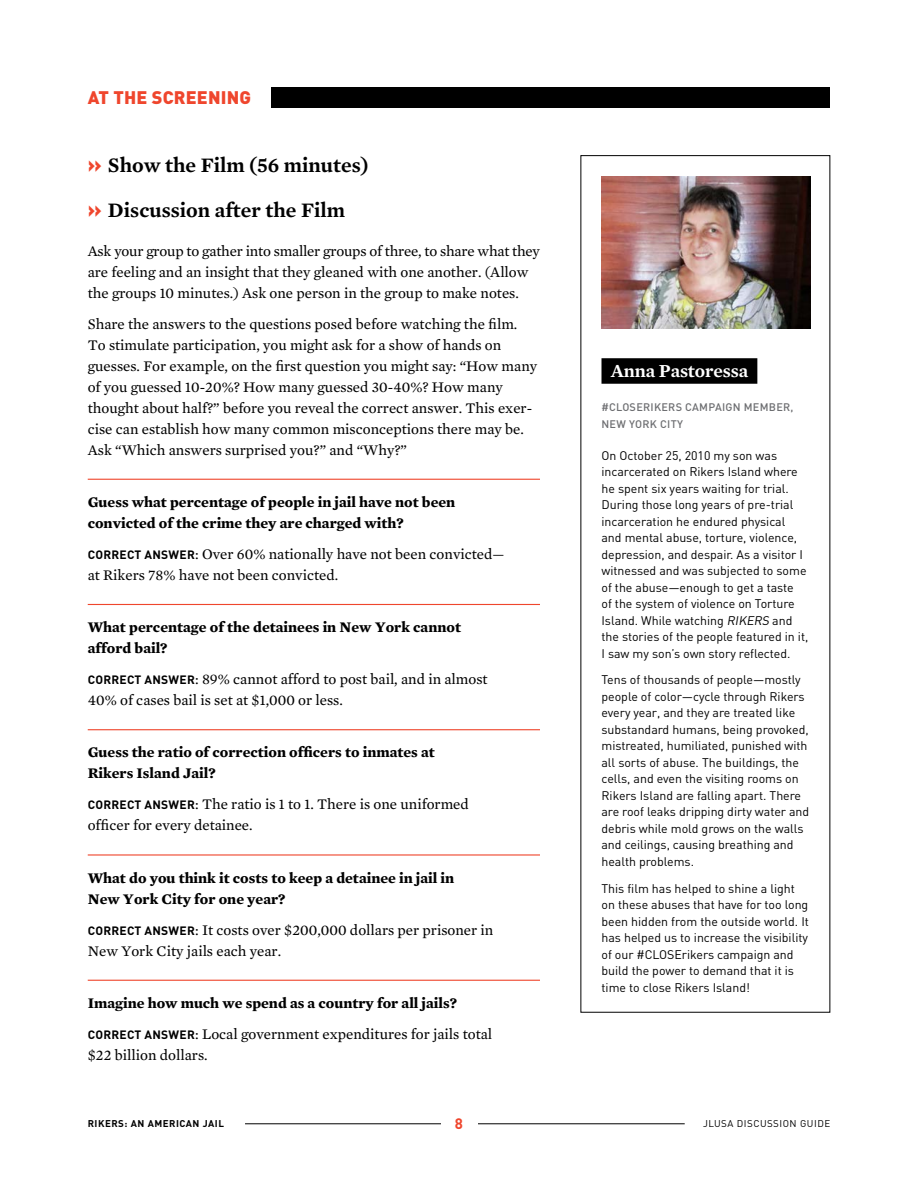
<style>
.page{position:relative;width:918px;height:1188px;background:#fff}
.page>*{position:absolute;margin:0;border:0;box-sizing:border-box;transform-origin:0 0}
.t1{font:600 21px/45px "Mercury Text G2";color:#000}
.t2{font:600 18.75px "Mercury Text G2";letter-spacing:-.01em;color:#fff}
.t3{font:900 18px "DIN";letter-spacing:.01em;color:#ef462d}
.t4{font:15px/21px "Mercury Text G2";color:#000}
.t5{font:700 15px/21px "Mercury Text G2";color:#000}
.t6{font:700 15px "DIN";color:#ef462d}
.t7{font:12.3px/16.5px "DIN";color:#000}
.t8{font:500 10.8px/16.5px "DIN";letter-spacing:.025em;color:#6d6e71}
.t9{font:700 9.75px "DIN";letter-spacing:.05em;color:#000}
.t10{font:9.75px "DIN";letter-spacing:.05em;color:#000}
.s1{font-family:"DIN";font-weight:900;color:#ef462d}
.s2{font-family:"DIN";font-weight:700;font-size:12px}
.s3{font-family:"DIN";font-size:12px}
.s4{font-weight:400}
.s5{font-style:italic}
</style>
<div class="page">
<hr style="left:245px;top:1123px;width:440px;height:1px;background:#000">
<div style="left:441px;top:1112px;width:36px;height:24px;background:#fff"></div>
<hr style="left:88px;top:479px;width:452px;height:1px;background:#ef462d">
<hr style="left:88px;top:604px;width:452px;height:1px;background:#ef462d">
<hr style="left:88px;top:729px;width:452px;height:1px;background:#ef462d">
<hr style="left:88px;top:854px;width:452px;height:2px;background:#ef462d">
<hr style="left:88px;top:980px;width:452px;height:1px;background:#ef462d">
<div style="left:271px;top:88px;width:559px;height:20px;background:#000"></div>
<div style="left:602px;top:358px;width:155px;height:26px;background:#000"></div>
<img style="left:602px;top:176px;width:209px;height:153px">
<h3 class="t3" style="left:88px;top:86px;width:165px">AT THE SCREENING</h3>
<h1 class="t1" style="left:88px;top:142px;width:282px"><span class="s1">»</span> Show the Film (56 minutes) <span class="s1">»</span> Discussion after the Film</h1>
<p class="t4" style="left:88px;top:240px;width:454px">Ask your group to gather into smaller groups of three, to share what they are feeling and an insight that they gleaned with one another. (Allow the groups 10 minutes.) Ask one person in the group to make notes.</p>
<p class="t4" style="left:88px;top:313px;width:451px">Share the answers to the questions posed before watching the film.<br>To stimulate participation, you might ask for a show of hands on guesses. For example, on the first question you might say: “How many of you guessed 10-20%? How many guessed 30-40%? How many thought about half?” before you reveal the correct answer. This exer&shy;cise can establish how many common misconceptions there may be.<br>Ask “Which answers surprised you?” and “Why?”</p>
<p class="t5" style="left:88px;top:491px;width:369px">Guess what percentage of people in jail have not been convicted of the crime they are charged with?</p>
<p class="t4" style="left:88px;top:543px;width:418px"><span class="s2">CORRECT ANSWER</span>: Over 60% nationally have not been convicted— at Rikers 78% have not been convicted.</p>
<p class="t5" style="left:88px;top:617px;width:375px">What percentage of the detainees in New York cannot afford bail?</p>
<p class="t4" style="left:88px;top:669px;width:401px"><span class="s2">CORRECT ANSWER</span>: 89% cannot afford to post bail, and in almost<br>40% of cases bail is set at $1,000 or less.</p>
<p class="t5" style="left:88px;top:742px;width:349px">Guess the ratio of correction officers to inmates at<br>Rikers Island Jail?</p>
<p class="t4" style="left:88px;top:794px;width:383px"><span class="s2">CORRECT ANSWER</span>: The ratio is 1 to 1. There is one uniformed officer for every detainee.</p>
<p class="t5" style="left:88px;top:867px;width:368px">What do you think it costs to keep a detainee in jail in<br>New York City for one year?</p>
<p class="t4" style="left:88px;top:919px;width:407px"><span class="s2">CORRECT ANSWER</span>: It costs over $200,000 dollars per prisoner in<br>New York City jails each year.</p>
<p class="t5" style="left:88px;top:987px;width:406px;line-height:31px">Imagine how much we spend as a country for all jails?<br><span class="s3">CORRECT ANSWER</span><span class="s4">: Local government expenditures for jails total</span></p>
<p class="t4" style="left:88px;top:1044px;width:121px">$22 billion dollars.</p>
<h2 class="t2" style="left:611px;top:359px;width:139px">Anna Pastoressa</h2>
<p class="t8" style="left:602px;top:399px;width:194px">#CLOSERIKERS CAMPAIGN MEMBER,<br>NEW YORK CITY</p>
<p class="t7" style="left:601px;top:447px;width:208px">On October 25, 2010 my son was incarcerated on Rikers Island where he spent six years waiting for trial.<br>During those long years of pre-trial incarceration he endured physical and mental abuse, torture, violence, depression, and despair. As a visitor I witnessed and was subjected to some of the abuse—enough to get a taste<br>of the system of violence on Torture Island. While watching <span class="s5">RIKERS</span> and the stories of the people featured in it, I saw my son’s own story reflected.</p>
<p class="t7" style="left:601px;top:672px;width:209px">Tens of thousands of people—mostly people of color—cycle through Rikers every year, and they are treated like substandard humans, being provoked, mistreated, humiliated, punished with all sorts of abuse. The buildings, the cells, and even the visiting rooms on Rikers Island are falling apart. There are roof leaks dripping dirty water and debris while mold grows on the walls and ceilings, causing breathing and health problems.</p>
<p class="t7" style="left:601px;top:880px;width:209px">This film has helped to shine a light on these abuses that have for too long been hidden from the outside world. It has helped us to increase the visibility of our #CLOSErikers campaign and build the power to demand that it is time to close Rikers Island!</p>
<p class="t9" style="left:88px;top:1118px;width:138px">RIKERS: AN AMERICAN JAIL</p>
<p class="t6" style="left:455px;top:1114px;width:10px">8</p>
<p class="t10" style="left:703px;top:1118px;width:129px">JLUSA DISCUSSION GUIDE</p>
</div>
